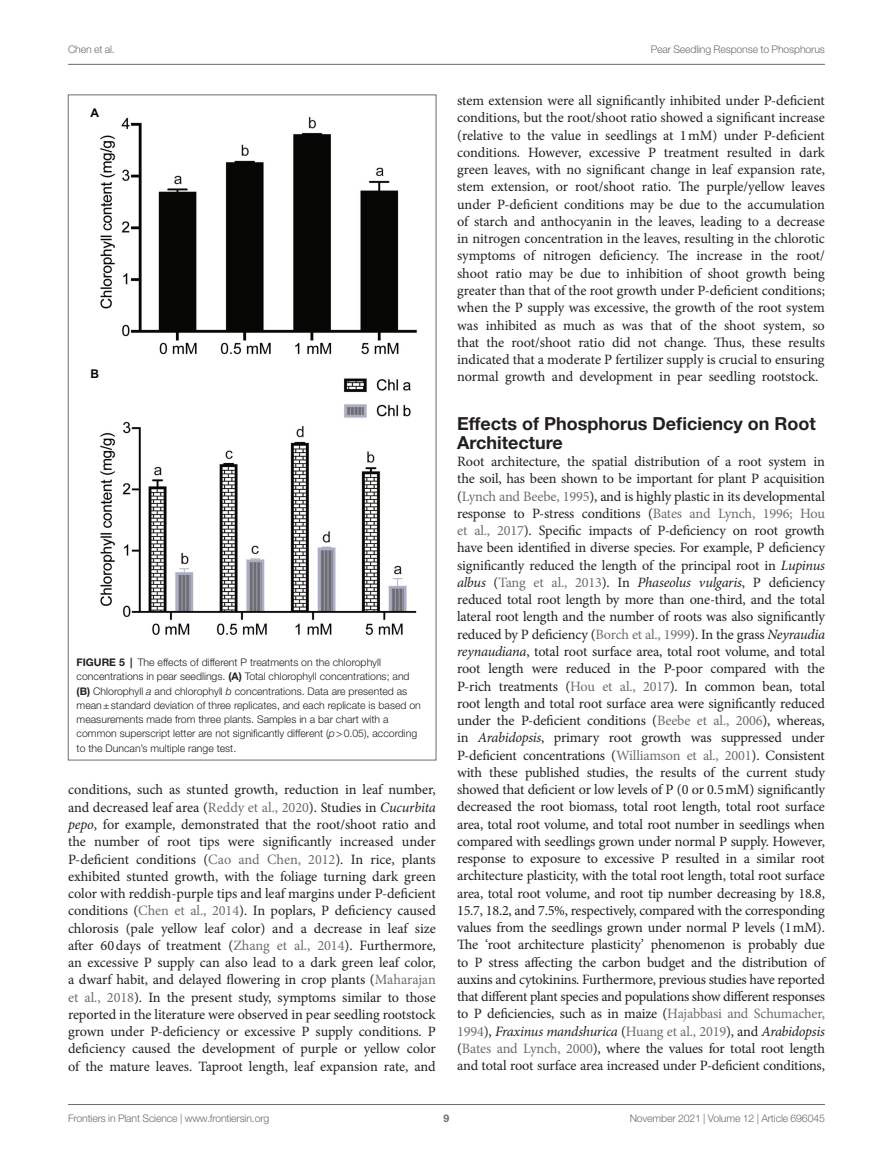
<style>
.page{position:relative;width:893px;height:1170px;background:#fff}
.page>*{position:absolute;margin:0;border:0;box-sizing:border-box;transform-origin:0 0}
.HEAD_2{font:700 18px/18.8px "Helvetica Neue LT Std";color:#231f20}
.TEXT_FLUSH{font:14.25px/17.2px "Minion Pro";letter-spacing:-.01em;color:#231f20;text-align:justify}
.t1{font:700 12px "Arial";color:#040503}
.FIG_LEG{font:300 10.5px/14.2px "Helvetica Neue LT Std";color:#231f20}
.t2{font:300 10.5px "Helvetica Neue LT Std";letter-spacing:-.015em;color:#6c6d70}
.t3{font:700 10.5px "Helvetica Neue LT Std";color:#6c6d70}
.s1{font-weight:700}
.s2{font-style:italic}
.s3{color:#6c6d70}
</style>
<div class="page">
<hr style="left:68px;top:64px;width:757px;height:1px;background:#6c6d70">
<hr style="left:68px;top:1104px;width:757px;height:1px;background:#6c6d70">
<img style="left:100px;top:117px;width:317px;height:518px">
<p class="t2" style="left:68px;top:42px;width:48px">Chen et al.</p>
<p class="t2" style="left:651px;top:42px;width:176px">Pear Seedling Response to Phosphorus</p>
<p class="t1" style="left:90px;top:105px;width:10px">A</p>
<p class="t1" style="left:90px;top:365px;width:10px">B</p>
<p class="FIG_LEG" style="left:77px;top:655px;width:346px"><span class="s1">FIGURE 5 |</span> The effects of different P treatments on the chlorophyll concentrations in pear seedlings. <span class="s1">(A)</span> Total chlorophyll concentrations; and <span class="s1">(B)</span> Chlorophyll <span class="s2">a</span> and chlorophyll <span class="s2">b</span> concentrations. Data are presented as mean±standard deviation of three replicates, and each replicate is based on measurements made from three plants. Samples in a bar chart with a common superscript letter are not significantly different (<span class="s2">p</span>&gt;0.05), according to the Duncan’s multiple range test.</p>
<p class="TEXT_FLUSH" style="left:68px;top:781px;width:369px">conditions, such as stunted growth, reduction in leaf number, and decreased leaf area (<span class="s3">Reddy et al., 2020</span>). Studies in <span class="s2">Cucurbita pepo</span>, for example, demonstrated that the root/shoot ratio and the number of root tips were significantly increased under P-deficient conditions (<span class="s3">Cao and Chen, 2012</span>). In rice, plants exhibited stunted growth, with the foliage turning dark green color with reddish-purple tips and leaf margins under P-deficient conditions (<span class="s3">Chen et al., 2014</span>). In poplars, P deficiency caused chlorosis (pale yellow leaf color) and a decrease in leaf size after 60days of treatment (<span class="s3">Zhang et al., 2014</span>). Furthermore, an excessive P supply can also lead to a dark green leaf color, a dwarf habit, and delayed flowering in crop plants (<span class="s3">Maharajan et al., 2018</span>). In the present study, symptoms similar to those reported in the literature were observed in pear seedling rootstock grown under P-deficiency or excessive P supply conditions. P deficiency caused the development of purple or yellow color of the mature leaves. Taproot length, leaf expansion rate, and</p>
<p class="TEXT_FLUSH" style="left:457px;top:92px;width:369px">stem extension were all significantly inhibited under P-deficient conditions, but the root/shoot ratio showed a significant increase (relative to the value in seedlings at 1mM) under P-deficient conditions. However, excessive P treatment resulted in dark green leaves, with no significant change in leaf expansion rate, stem extension, or root/shoot ratio. The purple/yellow leaves under P-deficient conditions may be due to the accumulation of starch and anthocyanin in the leaves, leading to a decrease in nitrogen concentration in the leaves, resulting in the chlorotic symptoms of nitrogen deficiency. The increase in the root/ shoot ratio may be due to inhibition of shoot growth being greater than that of the root growth under P-deficient conditions; when the P supply was excessive, the growth of the root system was inhibited as much as was that of the shoot system, so that the root/shoot ratio did not change. Thus, these results indicated that a moderate P fertilizer supply is crucial to ensuring normal growth and development in pear seedling rootstock.</p>
<p class="HEAD_2" style="left:457px;top:414px;width:360px">Effects of Phosphorus Deficiency on Root<br>Architecture</p>
<p class="TEXT_FLUSH" style="left:457px;top:453px;width:369px">Root architecture, the spatial distribution of a root system in the soil, has been shown to be important for plant P acquisition (<span class="s3">Lynch and Beebe, 1995</span>), and is highly plastic in its developmental response to P-stress conditions (<span class="s3">Bates and Lynch, 1996; Hou et al., 2017</span>). Specific impacts of P-deficiency on root growth have been identified in diverse species. For example, P deficiency significantly reduced the length of the principal root in <span class="s2">Lupinus albus</span> (<span class="s3">Tang et al., 2013</span>). In <span class="s2">Phaseolus vulgaris</span>, P deficiency reduced total root length by more than one-third, and the total lateral root length and the number of roots was also significantly reduced by P deficiency (<span class="s3">Borch et al., 1999</span>). In the grass <span class="s2">Neyraudia reynaudiana</span>, total root surface area, total root volume, and total root length were reduced in the P-poor compared with the P-rich treatments (<span class="s3">Hou et al., 2017</span>). In common bean, total root length and total root surface area were significantly reduced under the P-deficient conditions (<span class="s3">Beebe et al., 2006</span>), whereas, in <span class="s2">Arabidopsis</span>, primary root growth was suppressed under P-deficient concentrations (<span class="s3">Williamson et al., 2001</span>). Consistent with these published studies, the results of the current study showed that deficient or low levels of P (0 or 0.5mM) significantly decreased the root biomass, total root length, total root surface area, total root volume, and total root number in seedlings when compared with seedlings grown under normal P supply. However, response to exposure to excessive P resulted in a similar root architecture plasticity, with the total root length, total root surface area, total root volume, and root tip number decreasing by 18.8, 15.7, 18.2, and 7.5%, respectively, compared with the corresponding values from the seedlings grown under normal P levels (1mM).<br>The ‘root architecture plasticity’ phenomenon is probably due to P stress affecting the carbon budget and the distribution of auxins and cytokinins. Furthermore, previous studies have reported that different plant species and populations show different responses to P deficiencies, such as in maize (<span class="s3">Hajabbasi and Schumacher, 1994</span>), <span class="s2">Fraxinus mandshurica</span> (<span class="s3">Huang et al., 2019</span>), and <span class="s2">Arabidopsis </span>(<span class="s3">Bates and Lynch, 2000</span>), where the values for total root length and total root surface area increased under P-deficient conditions,</p>
<p class="t2" style="left:68px;top:1111px;width:203px">Frontiers in Plant Science | www.frontiersin.org</p>
<p class="t3" style="left:444px;top:1111px;width:7px">9</p>
<p class="t2" style="left:630px;top:1111px;width:197px">November 2021 | Volume 12 | Article 696045</p>
</div>
